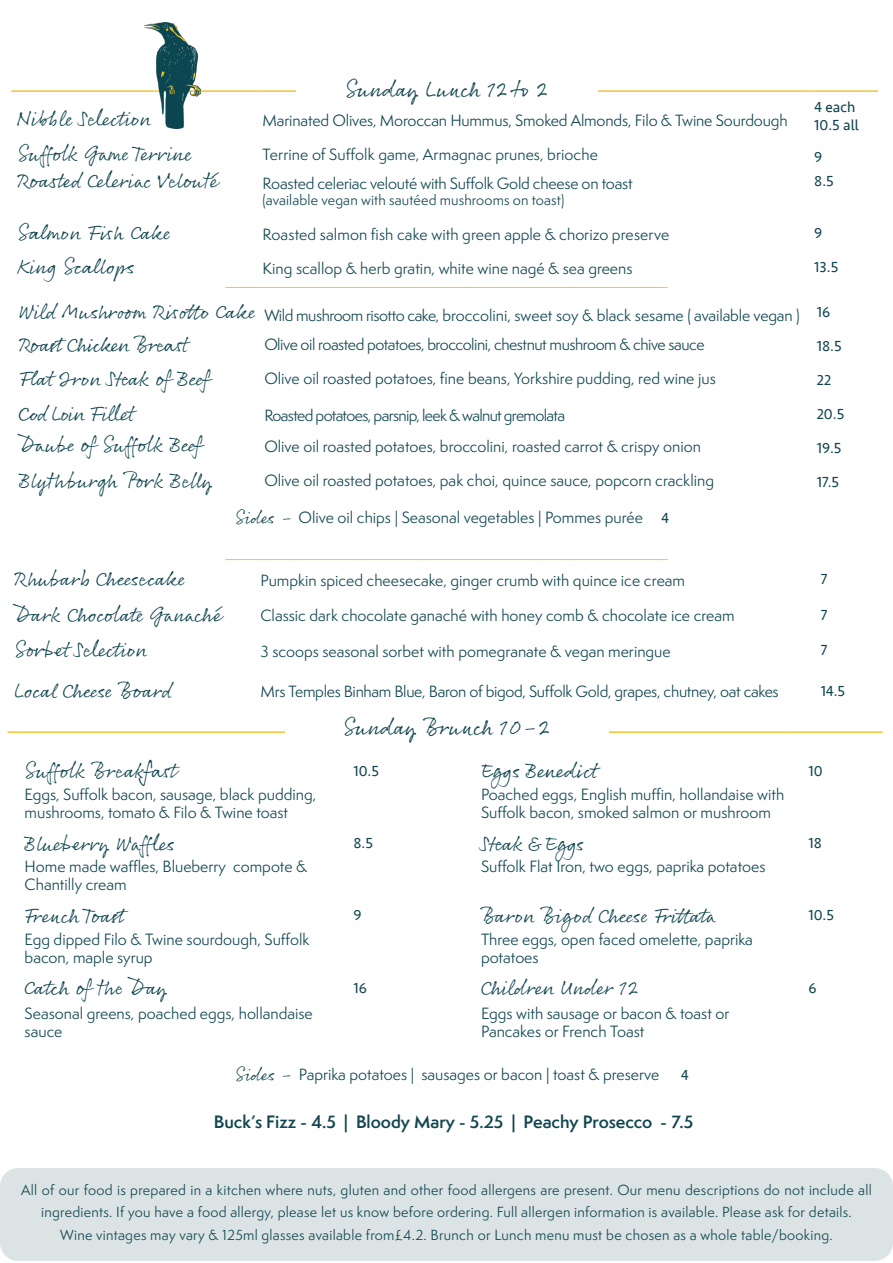
<style>
.page{position:relative;width:893px;height:1263px;background:#fff}
.page>*{position:absolute;margin:0;border:0;box-sizing:border-box;transform-origin:0 0}
.t1{font:22.5px "Rollerscript Rough";color:#114650}
.t2{font:21px "Rollerscript Smooth";color:#114650}
.t3{font:21px "Rollerscript Smooth";letter-spacing:-.025em;color:#114650}
.t4{font:21px "Rollerscript Smooth";letter-spacing:.02em;color:#114650}
.t5{font:21px "Rollerscript Rough";color:#114650}
.t6{font:600 16.5px "Semplicita Pro";color:#114650}
.t7{font:15px/18px "Semplicita Pro";color:#114650}
.t8{font:15px "Semplicita Pro";letter-spacing:-.02em;color:#114650}
.t9{font:15px "Seravek";color:#114650}
.t10{font:15px "Semplicita Pro";letter-spacing:-.03em;color:#114650}
.t11{font:15px "Semplicita Pro";letter-spacing:-.045em;color:#114650}
.t12{font:13.5px/22.5px "Semplicita Pro";letter-spacing:.02em;color:#114650;text-align:center}
.s1{font-family:"Rollerscript Smooth";font-size:18px}
.s2{font-family:"Seravek"}
</style>
<div class="page">
<hr style="left:11px;top:90px;width:252px;height:2px;background:#f4c531">
<hr style="left:263px;top:90px;width:551px;height:2px;background:#f4c531">
<hr style="left:814px;top:90px;width:64px;height:2px;background:#f4c531">
<div style="left:296px;top:80px;width:301px;height:25px;background:#fff"></div>
<hr style="left:8px;top:731px;width:328px;height:2px;background:#f4c531">
<hr style="left:464px;top:731px;width:327px;height:2px;background:#f4c531">
<hr style="left:791px;top:731px;width:91px;height:2px;background:#f4c531">
<div style="left:285px;top:718px;width:323px;height:28px;background:#fff"></div>
<div style="left:0;top:1168px;width:893px;height:93px;background:#dbe3e4;border-radius:18px"></div>
<hr style="left:225px;top:287px;width:443px;height:1px;background:#f4c531">
<hr style="left:225px;top:559px;width:443px;height:1px;background:#f4c531">
<img style="left:145px;top:22px;width:56px;height:106px">
<p class="t1" style="left:345px;top:75px;width:204px">Sunday Lunch 12 to 2</p>
<p class="t2" style="left:17px;top:106px;width:136px">Nibble Selection</p>
<p class="t7" style="left:263px;top:111px;width:526px">Marinated Olives, Moroccan Hummus, Smoked Almonds, Filo &amp; Twine Sourdough</p>
<p class="t9" style="left:814px;top:96px;width:43px">4 each</p>
<p class="t9" style="left:814px;top:114px;width:46px">10.5 all</p>
<p class="t2" style="left:17px;top:140px;width:177px">Suffolk Game Terrine</p>
<p class="t7" style="left:263px;top:145px;width:337px">Terrine of Suffolk game, Armagnac prunes, brioche</p>
<p class="t9" style="left:814px;top:145px;width:10px">9</p>
<p class="t2" style="left:18px;top:168px;width:202px">Roasted Celeriac Velouté</p>
<p class="t7" style="left:263px;top:174px;width:372px">Roasted celeriac velouté with Suffolk Gold cheese on toast</p>
<p class="t12" style="left:263px;top:188px;width:303px">(available vegan with sautéed mushrooms on toast)</p>
<p class="t9" style="left:814px;top:169px;width:21px">8.5</p>
<p class="t2" style="left:17px;top:220px;width:155px">Salmon Fish Cake</p>
<p class="t7" style="left:263px;top:225px;width:408px">Roasted salmon fish cake with green apple &amp; chorizo preserve</p>
<p class="t9" style="left:814px;top:222px;width:10px">9</p>
<p class="t2" style="left:17px;top:254px;width:118px">King Scallops</p>
<p class="t7" style="left:263px;top:259px;width:371px">King scallop &amp; herb gratin, white wine nagé &amp; sea greens</p>
<p class="t9" style="left:814px;top:256px;width:26px">13.5</p>
<p class="t2" style="left:19px;top:299px;width:238px">Wild Mushroom Risotto Cake</p>
<p class="t7" style="left:264px;top:307px;width:537px">Wild mushroom risotto cake, broccolini, sweet soy &amp; black sesame ( available vegan )</p>
<p class="t9" style="left:817px;top:301px;width:15px">16</p>
<p class="t3" style="left:19px;top:332px;width:170px">Roast Chicken Breast</p>
<p class="t10" style="left:264px;top:334px;width:442px">Olive oil roasted potatoes, broccolini, chestnut mushroom &amp; chive sauce</p>
<p class="t9" style="left:817px;top:335px;width:26px">18.5</p>
<p class="t2" style="left:19px;top:366px;width:192px">Flat Iron Steak of Beef</p>
<p class="t7" style="left:264px;top:369px;width:453px">Olive oil roasted potatoes, fine beans, Yorkshire pudding, red wine jus</p>
<p class="t9" style="left:817px;top:369px;width:16px">22</p>
<p class="t2" style="left:19px;top:401px;width:117px">Cod Loin Fillet</p>
<p class="t11" style="left:264px;top:405px;width:302px">Roasted potatoes, parsnip, leek &amp; walnut gremolata</p>
<p class="t9" style="left:817px;top:403px;width:29px">20.5</p>
<p class="t2" style="left:19px;top:431px;width:185px">Daube of Suffolk Beef</p>
<p class="t7" style="left:264px;top:437px;width:438px">Olive oil roasted potatoes, broccolini, roasted carrot &amp; crispy onion</p>
<p class="t9" style="left:817px;top:437px;width:26px">19.5</p>
<p class="t2" style="left:19px;top:468px;width:195px">Blythburgh Pork Belly</p>
<p class="t7" style="left:264px;top:471px;width:451px">Olive oil roasted potatoes, pak choi, quince sauce, popcorn crackling</p>
<p class="t9" style="left:817px;top:471px;width:24px">17.5</p>
<p class="t7" style="left:235px;top:508px;width:435px"><span class="s1">Sides -</span> Olive oil chips | Seasonal vegetables | Pommes purée <span class="s2">4</span></p>
<p class="t2" style="left:15px;top:565px;width:172px">Rhubarb Cheesecake</p>
<p class="t7" style="left:260px;top:571px;width:426px">Pumpkin spiced cheesecake, ginger crumb with quince ice cream</p>
<p class="t9" style="left:821px;top:568px;width:8px">7</p>
<p class="t2" style="left:15px;top:601px;width:209px">Dark Chocolate Ganaché</p>
<p class="t7" style="left:260px;top:606px;width:476px">Classic dark chocolate ganaché with honey comb &amp; chocolate ice cream</p>
<p class="t9" style="left:821px;top:603px;width:8px">7</p>
<p class="t2" style="left:15px;top:637px;width:134px">Sorbet Selection</p>
<p class="t7" style="left:260px;top:642px;width:412px">3 scoops seasonal sorbet with pomegranate &amp; vegan meringue</p>
<p class="t9" style="left:821px;top:639px;width:8px">7</p>
<p class="t2" style="left:15px;top:677px;width:159px">Local Cheese Board</p>
<p class="t8" style="left:260px;top:680px;width:520px">Mrs Temples Binham Blue, Baron of bigod, Suffolk Gold, grapes, chutney, oat cakes</p>
<p class="t9" style="left:821px;top:679px;width:26px">14.5</p>
<p class="t1" style="left:343px;top:713px;width:208px">Sunday Brunch 10-2</p>
<p class="t4" style="left:25px;top:758px;width:153px">Suffolk Breakfast</p>
<p class="t9" style="left:353px;top:759px;width:27px">10.5</p>
<p class="t5" style="left:481px;top:758px;width:118px">Eggs Benedict</p>
<p class="t9" style="left:808px;top:759px;width:16px">10</p>
<p class="t7" style="left:25px;top:785px;width:293px">Eggs, Suffolk bacon, sausage, black pudding,</p>
<p class="t7" style="left:25px;top:803px;width:265px">mushrooms, tomato &amp; Filo &amp; Twine toast</p>
<p class="t7" style="left:481px;top:785px;width:305px">Poached eggs, English muffin, hollandaise with<br>Suffolk bacon, smoked salmon or mushroom</p>
<p class="t2" style="left:25px;top:830px;width:151px">Blueberry Waffles</p>
<p class="t9" style="left:353px;top:831px;width:21px">8.5</p>
<p class="t2" style="left:481px;top:830px;width:104px">Steak &amp; Eggs</p>
<p class="t9" style="left:808px;top:831px;width:15px">18</p>
<p class="t7" style="left:25px;top:857px;width:284px">Home made waffles, Blueberry compote &amp;<br>Chantilly cream</p>
<p class="t7" style="left:481px;top:857px;width:286px">Suffolk Flat Iron, two eggs, paprika potatoes</p>
<p class="t2" style="left:25px;top:902px;width:105px">French Toast</p>
<p class="t9" style="left:353px;top:904px;width:10px">9</p>
<p class="t2" style="left:481px;top:902px;width:237px">Baron Bigod Cheese Frittata</p>
<p class="t9" style="left:808px;top:904px;width:27px">10.5</p>
<p class="t7" style="left:25px;top:930px;width:286px">Egg dipped Filo &amp; Twine sourdough, Suffolk bacon, maple syrup</p>
<p class="t7" style="left:481px;top:930px;width:273px">Three eggs, open faced omelette, paprika potatoes</p>
<p class="t2" style="left:25px;top:975px;width:145px">Catch of the Day</p>
<p class="t9" style="left:353px;top:976px;width:15px">16</p>
<p class="t2" style="left:481px;top:975px;width:159px">Children Under 12</p>
<p class="t9" style="left:808px;top:976px;width:10px">6</p>
<p class="t7" style="left:25px;top:1004px;width:290px">Seasonal greens, poached eggs, hollandaise sauce</p>
<p class="t7" style="left:481px;top:1004px;width:250px">Eggs with sausage or bacon &amp; toast or</p>
<p class="t7" style="left:481px;top:1022px;width:165px">Pancakes or French Toast</p>
<p class="t7" style="left:235px;top:1065px;width:426px"><span class="s1">Sides -</span> Paprika potatoes | sausages or bacon | toast &amp; preserve</p>
<p class="t9" style="left:681px;top:1064px;width:10px">4</p>
<p class="t6" style="left:214px;top:1109px;width:481px">Buck’s Fizz - 4.5 | Bloody Mary - 5.25 | Peachy Prosecco - 7.5</p>
<p class="t12" style="left:21px;top:1178px;width:852px">All of our food is prepared in a kitchen where nuts, gluten and other food allergens are present. Our menu descriptions do not include all ingredients. If you have a food allergy, please let us know before ordering. Full allergen information is available. Please ask for details.</p>
<p class="t12" style="left:60px;top:1223px;width:774px">Wine vintages may vary &amp; 125ml glasses available from£4.2. Brunch or Lunch menu must be chosen as a whole table/booking.</p>
</div>
